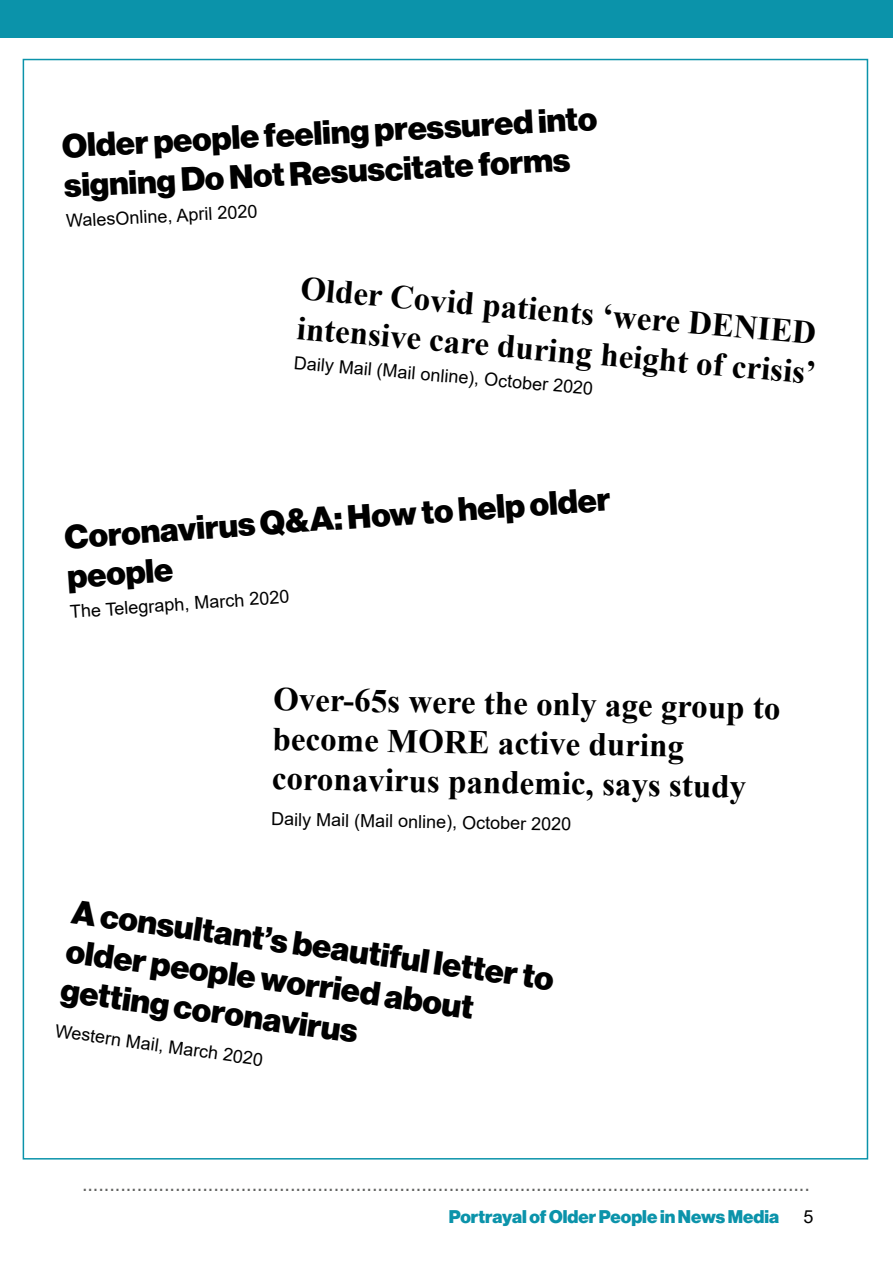
<style>
.page{position:relative;width:893px;height:1263px;background:#fff}
.page>*{position:absolute;margin:0;border:0;box-sizing:border-box;transform-origin:0 0}
.t1{font:33px/39.6px "N Haas Grotesk DS Pro 95 Blk";color:#000}
.t2{font:700 33px/39.6px "Times New Roman";color:#000}
.t3{font:24px "Arial Narrow";color:#616260}
.t4{font:18px "Arial";color:#000}
.t5{font:18px "N Haas Grotesk DS Pro 95 Blk";color:#0b93aa}
</style>
<div class="page">
<div style="left:0;top:0;width:893px;height:38px;background:#0b93aa"></div>
<p class="t1" style="left:61px;top:127px;width:537px;rotate:-3deg">Older people feeling pressured into signing Do Not Resuscitate forms</p>
<p class="t4" style="left:66px;top:209px;width:193px;rotate:-3deg">WalesOnline, April 2020</p>
<p class="t2" style="left:302px;top:268px;width:522px;rotate:5deg">Older Covid patients ‘were DENIED intensive care during height of crisis’</p>
<p class="t4" style="left:295px;top:350px;width:302px;rotate:5deg">Daily Mail (Mail online), October 2020</p>
<p class="t1" style="left:63px;top:518px;width:548px;rotate:-4deg">Coronavirus Q&amp;A: How to help older people</p>
<p class="t4" style="left:69px;top:599px;width:221px;rotate:-4deg">The Telegraph, March 2020</p>
<p class="t2" style="left:274px;top:678px;width:509px;rotate:1deg">Over-65s were the only age group to become MORE active during coronavirus pandemic, says study</p>
<p class="t4" style="left:271px;top:806px;width:302px;rotate:1deg">Daily Mail (Mail online), October 2020</p>
<p class="t1" style="left:75px;top:892px;width:488px;rotate:8deg">A consultant’s beautiful letter to older people worried about getting coronavirus</p>
<p class="t4" style="left:57px;top:1018px;width:211px;rotate:8deg">Western Mail, March 2020</p>
<p class="t3" style="left:82px;top:1165px;width:729px">.....................................................................................................................................</p>
<p class="t5" style="left:449px;top:1206px;width:332px">Portrayal of Older People in News Media</p>
<p class="t4" style="left:803px;top:1204px;width:12px">5</p>
</div>
